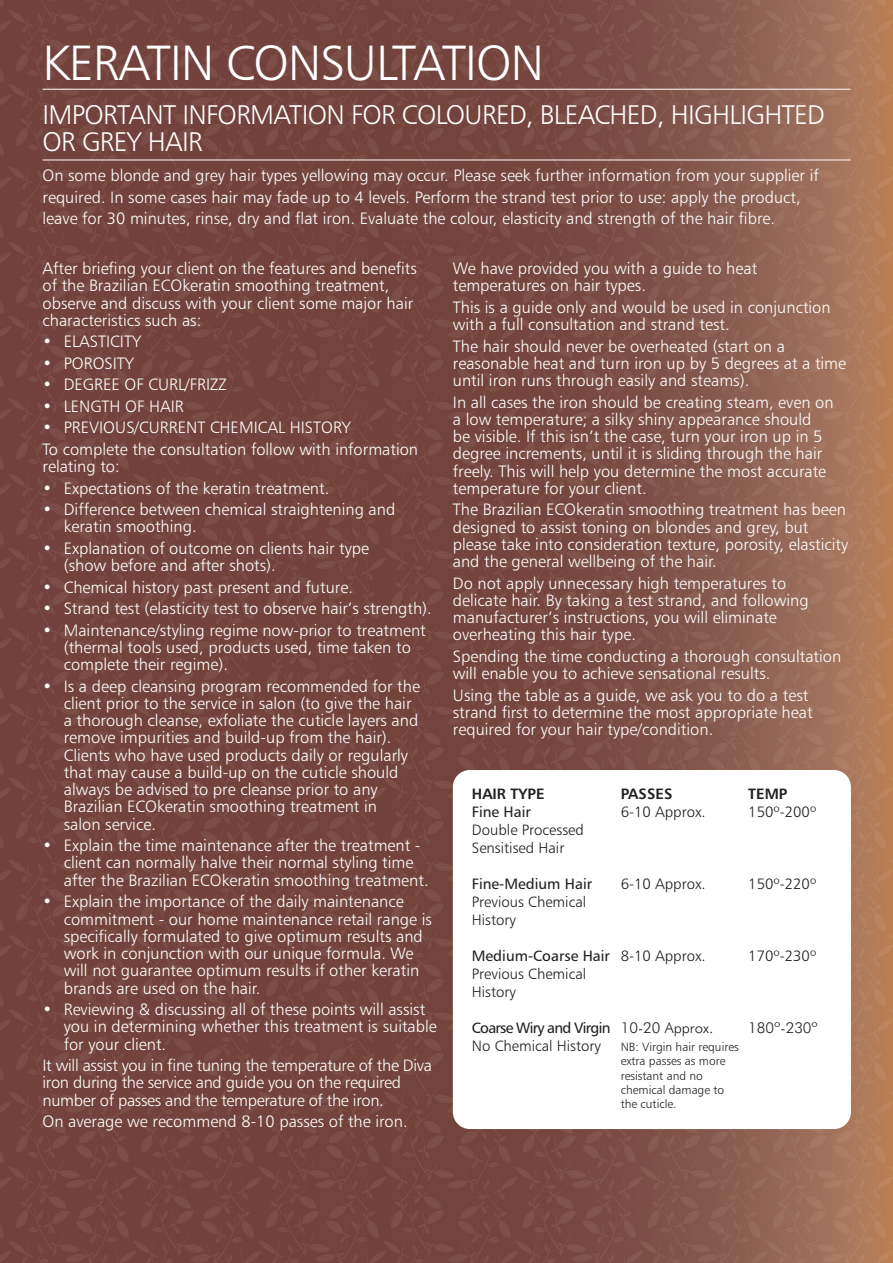
<style>
.page{position:relative;width:893px;height:1263px;background:#fff}
.page>*{position:absolute;margin:0;border:0;box-sizing:border-box;transform-origin:0 0}
.t1{font:49.5px "Humanist 777 BT Light B";letter-spacing:-.025em;color:#fff}
.t2{font:27px/27px "Humanist 777 BT Light B";letter-spacing:-.025em;color:#fff}
.t3{font:16.5px/17.2px "Humanist 777 BT Light B";color:#fff}
.t4{font:16.5px/17.2px "Humanist 777 BT Light B";letter-spacing:-.02em;color:#fff}
.t5{font:15px/18px "Humanist 777 BT Light B";color:#231f20}
.t6{font:15px "Humanist 777 BT Roman B";color:#231f20}
.t7{font:15px "Humanist 777 BT Roman B";letter-spacing:-.05em;color:#231f20}
.t8{font:15px "Humanist 777 BT Bold B";color:#231f20}
.t9{font:300 15px "Futura BT";color:#231f20}
.t10{font:12px/14.4px "Humanist 777 BT Light B";color:#231f20}
.s1{font-family:"Humanist 777 BT Light B"}
.s2{font-family:"Futura BT";font-weight:300}
</style>
<div class="page">
<img style="left:0;top:0;width:893px;height:1263px">
<div style="left:453px;top:770px;width:398px;height:359px;background:#fff;border-radius:17px"></div>
<hr style="left:43px;top:89px;width:807px;height:1px;background:#fff">
<hr style="left:43px;top:160px;width:807px;height:1px;background:#fff">
<h1 class="t1" style="left:43px;top:33px;width:503px">KERATIN CONSULTATION</h1>
<h2 class="t2" style="left:43px;top:101px;width:784px">IMPORTANT INFORMATION FOR COLOURED, BLEACHED, HIGHLIGHTED<br>OR GREY HAIR</h2>
<p class="t3" style="left:43px;top:164px;width:778px;line-height:21.5px">On some blonde and grey hair types yellowing may occur. Please seek further information from your supplier if required. In some cases hair may fade up to 4 levels. Perform the strand test prior to use: apply the product, leave for 30 minutes, rinse, dry and flat iron. Evaluate the colour, elasticity and strength of the hair fibre.</p>
<p class="t3" style="left:43px;top:259px;width:376px">After briefing your client on the features and benefits of the Brazilian ECOkeratin smoothing treatment, observe and discuss with your client some major hair characteristics such as:</p>
<p class="t3" style="left:43px;top:333px;width:100px">• ELASTICITY</p>
<p class="t3" style="left:43px;top:354px;width:93px">• POROSITY</p>
<p class="t3" style="left:43px;top:376px;width:186px">• DEGREE OF CURL/FRIZZ</p>
<p class="t3" style="left:43px;top:397px;width:143px">• LENGTH OF HAIR</p>
<p class="t3" style="left:43px;top:417px;width:377px;line-height:21.5px">• PREVIOUS/CURRENT CHEMICAL HISTORY<br>To complete the consultation follow with information</p>
<p class="t3" style="left:43px;top:457px;width:79px">relating to:</p>
<p class="t3" style="left:43px;top:479px;width:288px">• Expectations of the keratin treatment.</p>
<p class="t3" style="left:64px;top:501px;width:333px;text-indent:-21px">• Difference between chemical straightening and keratin smoothing.</p>
<p class="t3" style="left:64px;top:539px;width:307px;text-indent:-21px">• Explanation of outcome on clients hair type (show before and after shots).</p>
<p class="t3" style="left:43px;top:578px;width:312px">• Chemical history past present and future.</p>
<p class="t3" style="left:43px;top:600px;width:391px">• Strand test (elasticity test to observe hair’s strength).</p>
<p class="t3" style="left:64px;top:621px;width:363px;text-indent:-21px">• Maintenance/styling regime now-prior to treatment (thermal tools used, products used, time taken to complete their regime).</p>
<p class="t3" style="left:64px;top:677px;width:358px;text-indent:-21px">• Is a deep cleansing program recommended for the client prior to the service in salon (to give the hair a thorough cleanse, exfoliate the cuticle layers and remove impurities and build-up from the hair).<br>Clients who have used products daily or regularly that may cause a build-up on the cuticle should always be advised to pre cleanse prior to any Brazilian ECOkeratin smoothing treatment in<br>salon service.</p>
<p class="t3" style="left:64px;top:837px;width:366px;text-indent:-21px">• Explain the time maintenance after the treatment - client can normally halve their normal styling time after the Brazilian ECOkeratin smoothing treatment.</p>
<p class="t3" style="left:64px;top:893px;width:370px;text-indent:-21px">• Explain the importance of the daily maintenance commitment - our home maintenance retail range is specifically formulated to give optimum results and work in conjunction with our unique formula. We will not guarantee optimum results if other keratin brands are used on the hair.</p>
<p class="t3" style="left:64px;top:1000px;width:375px;text-indent:-21px">• Reviewing &amp; discussing all of these points will assist you in determining whether this treatment is suitable for your client.</p>
<p class="t4" style="left:43px;top:1056px;width:391px">It will assist you in fine tuning the temperature of the Diva iron during the service and guide you on the required number of passes and the temperature of the iron.</p>
<p class="t3" style="left:43px;top:1112px;width:367px">On average we recommend 8-10 passes of the iron.</p>
<p class="t3" style="left:453px;top:259px;width:306px">We have provided you with a guide to heat temperatures on hair types.</p>
<p class="t3" style="left:453px;top:298px;width:379px">This is a guide only and would be used in conjunction with a full consultation and strand test.</p>
<p class="t3" style="left:453px;top:337px;width:395px">The hair should never be overheated (start on a reasonable heat and turn iron up by 5 degrees at a time until iron runs through easily and steams).</p>
<p class="t3" style="left:453px;top:393px;width:382px">In all cases the iron should be creating steam, even on a low temperature; a silky shiny appearance should<br>be visible. If this isn’t the case, turn your iron up in 5 degree increments, until it is sliding through the hair freely. This will help you determine the most accurate temperature for your client.</p>
<p class="t3" style="left:453px;top:501px;width:397px">The Brazilian ECOkeratin smoothing treatment has been designed to assist toning on blondes and grey, but please take into consideration texture, porosity, elasticity and the general wellbeing of the hair.</p>
<p class="t3" style="left:453px;top:574px;width:357px">Do not apply unnecessary high temperatures to delicate hair. By taking a test strand, and following manufacturer’s instructions, you will eliminate overheating this hair type.</p>
<p class="t3" style="left:453px;top:647px;width:390px">Spending the time conducting a thorough consultation will enable you to achieve sensational results.</p>
<p class="t3" style="left:453px;top:686px;width:361px">Using the table as a guide, we ask you to do a test strand first to determine the most appropriate heat required for your hair type/condition.</p>
<p class="t8" style="left:472px;top:784px;width:74px">HAIR TYPE</p>
<p class="t8" style="left:621px;top:784px;width:53px">PASSES</p>
<p class="t8" style="left:748px;top:784px;width:41px">TEMP</p>
<p class="t6" style="left:472px;top:802px;width:61px">Fine Hair</p>
<p class="t5" style="left:621px;top:802px;width:86px">6-10 Approx.</p>
<p class="t5" style="left:748px;top:802px;width:70px">150º-200º</p>
<p class="t5" style="left:472px;top:820px;width:114px">Double Processed<br>Sensitised Hair</p>
<p class="t6" style="left:472px;top:874px;width:122px">Fine-Medium Hair</p>
<p class="t5" style="left:621px;top:874px;width:86px">6-10 Approx.</p>
<p class="t5" style="left:748px;top:874px;width:70px">150º-220º</p>
<p class="t5" style="left:472px;top:892px;width:116px">Previous Chemical<br>History</p>
<p class="t6" style="left:472px;top:946px;width:235px">Medium-Coarse Hair <span class="s1">8-10 Approx.</span></p>
<p class="t5" style="left:748px;top:946px;width:70px">170º-230º</p>
<p class="t5" style="left:472px;top:964px;width:116px">Previous Chemical<br>History</p>
<p class="t7" style="left:472px;top:1018px;width:243px">Coarse Wiry and Virgin <span class="s2">10-20 Approx.</span></p>
<p class="t9" style="left:748px;top:1018px;width:71px">180º-230º</p>
<p class="t5" style="left:472px;top:1036px;width:131px">No Chemical History</p>
<p class="t10" style="left:621px;top:1039px;width:120px">NB: Virgin hair requires extra passes as more resistant and no chemical damage to the cuticle.</p>
</div>
